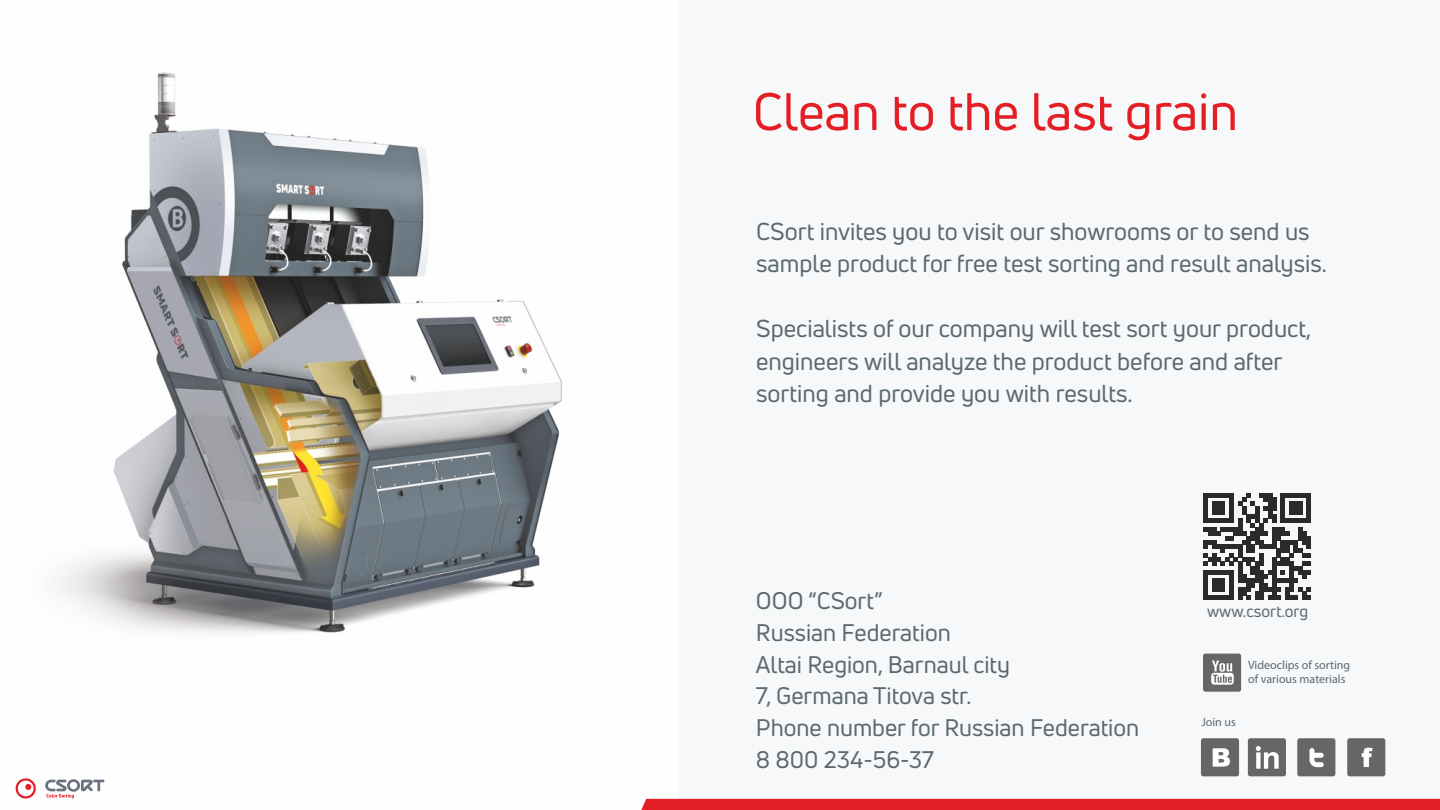
<style>
.page{position:relative;width:1440px;height:810px;background:#fff}
.page>*{position:absolute;margin:0;border:0;box-sizing:border-box;transform-origin:0 0}
.t1{font:51.6px "Uni Neue";color:#e31e24}
.t2{font:24px/32.4px "Uni Neue";color:#5b686f}
.t3{font:23.6px/31.8px "Uni Neue";color:#5b686f}
.t4{font:16.2px "Uni Neue";color:#5b686f}
.t5{font:12px/14.4px "Myriad Pro";color:#5b686f}
</style>
<div class="page">
<div style="left:678px;top:0;width:762px;height:810px;background:#f6f8f9"></div>
<div style="left:641px;top:799px;width:799px;height:11px;background:#e31e24"></div>
<img style="left:1203px;top:654px;width:38px;height:38px;border-radius:3px">
<img style="left:1201px;top:738px;width:38px;height:38px;border-radius:3px">
<img style="left:1248px;top:738px;width:38px;height:38px;border-radius:3px">
<img style="left:1297px;top:738px;width:38px;height:38px;border-radius:3px">
<img style="left:1347px;top:738px;width:38px;height:38px;border-radius:3px">
<svg style="left:15px;top:778px;width:21px;height:21px"></svg>
<svg style="left:45px;top:779px;width:59px;height:19px"></svg>
<img style="left:54px;top:72px;width:508px;height:561px">
<svg style="left:1204px;top:493px;width:107px;height:107px"></svg>
<h1 class="t1" style="left:753px;top:91px;width:487px">Clean to the last grain</h1>
<p class="t2" style="left:756px;top:218px;width:572px">CSort invites you to visit our showrooms or to send us sample product for free test sorting and result analysis.</p>
<p class="t2" style="left:756px;top:315px;width:557px">Specialists of our company will test sort your product, engineers will analyze the product before and after sorting and provide you with results.</p>
<p class="t3" style="left:756px;top:587px;width:385px">OOO “CSort”<br>Russian Federation<br>Altai Region, Barnaul city<br>7, Germana Titova str.<br>Phone number for Russian Federation<br>8 800 234-56-37</p>
<p class="t4" style="left:1207px;top:605px;width:103px">www.csort.org</p>
<p class="t5" style="left:1248px;top:659px;width:104px">Videoclips of sorting of various materials</p>
<p class="t5" style="left:1201px;top:715px;width:36px">Join us</p>
</div>
